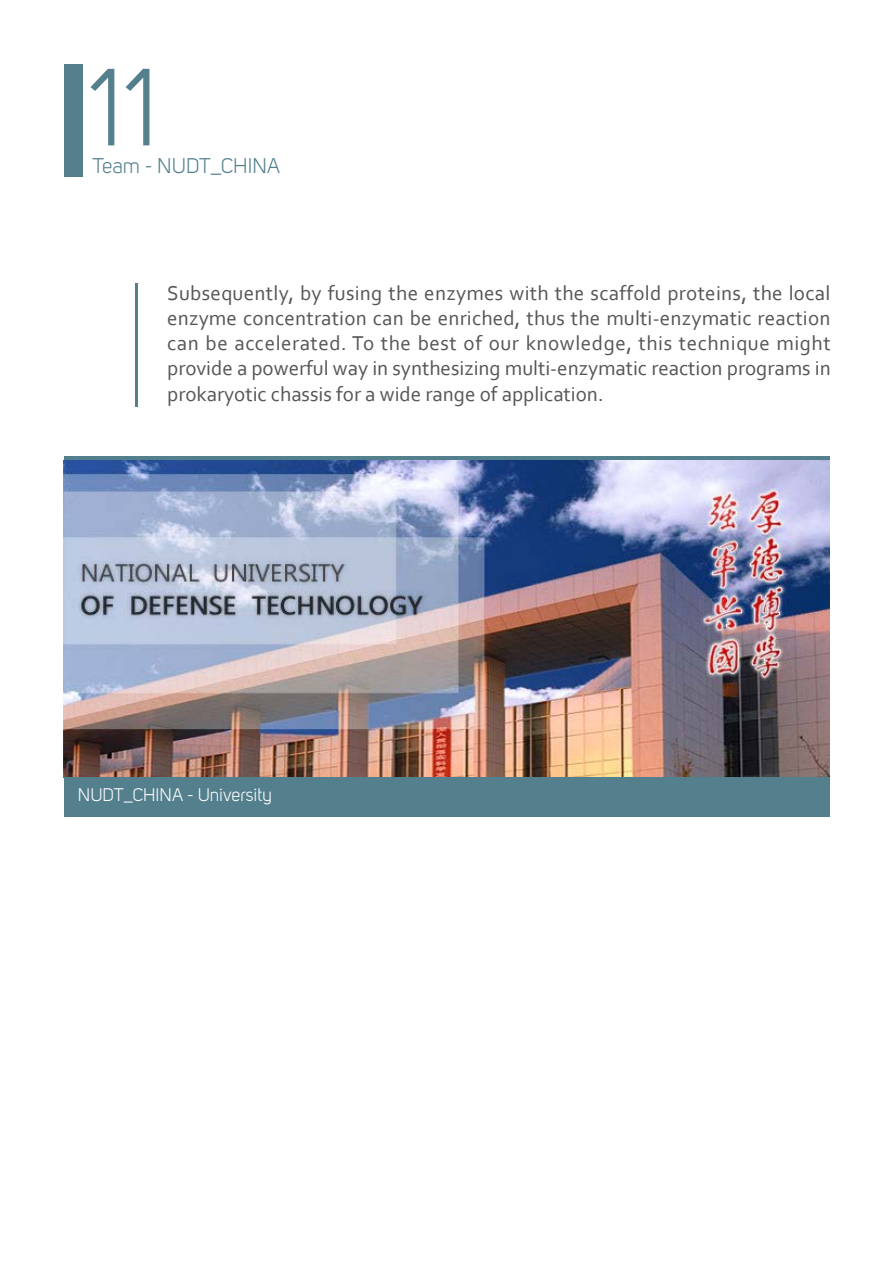
<style>
.page{position:relative;width:893px;height:1263px;background:#fff}
.page>*{position:absolute;margin:0;border:0;box-sizing:border-box;transform-origin:0 0}
.t1{font:108px "Uni Sans Book";color:#54808d}
.t2{font:21px/25.2px "Corbel";color:#585756;text-align:justify}
.t3{font:21px "Uni Sans Book";color:#54808d}
.t4{font:18px "Uni Sans Book";color:#fff}
</style>
<div class="page">
<div style="left:64px;top:64px;width:19px;height:112px;background:#54808d"></div>
<img style="left:64px;top:460px;width:765px;height:317px">
<hr style="left:136px;top:284px;width:2px;height:123px;background:#54808d">
<hr style="left:64px;top:456px;width:765px;height:4px;background:#54808d">
<div style="left:64px;top:777px;width:765px;height:39px;background:#54808d"></div>
<h1 class="t1" style="left:88px;top:46px;width:72px">11</h1>
<p class="t3" style="left:92px;top:154px;width:189px">Team - NUDT_CHINA</p>
<p class="t2" style="left:167px;top:280px;width:665px">Subsequently, by fusing the enzymes with the scaffold proteins, the local enzyme concentration can be enriched, thus the multi-enzymatic reaction can be accelerated. To the best of our knowledge, this technique might provide a powerful way in synthesizing multi-enzymatic reaction programs in prokaryotic chassis for a wide range of application.</p>
<p class="t4" style="left:78px;top:784px;width:195px">NUDT_CHINA - University</p>
</div>
